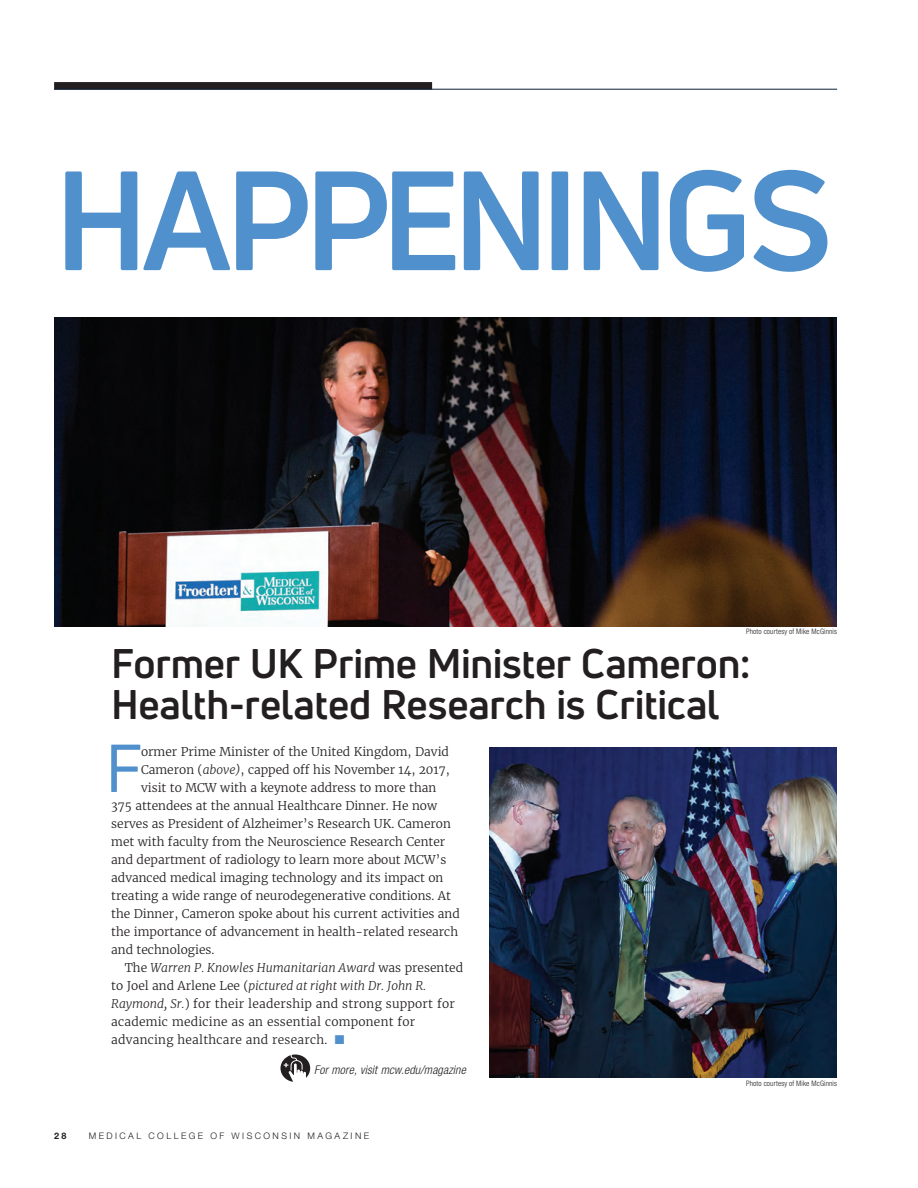
<style>
.page{position:relative;width:918px;height:1188px;background:#fff}
.page>*{position:absolute;margin:0;border:0;box-sizing:border-box;transform-origin:0 0}
.t1{font:700 138px "Uni Neue";letter-spacing:-.06em;color:#5090cc}
.t2{font:66.3px "Uni Neue";color:#5090cc}
.t3{font:700 40.5px/40.5px "Uni Neue";letter-spacing:-.005em;color:#231f20}
.t4{font:300 12px "Merriweather";color:#231f20}
.t5{font:300 12px "Merriweather";letter-spacing:.02em;color:#231f20}
.t6{font:italic 300 12px "Merriweather";color:#231f20}
.t7{font:italic 300 condensed 12px "Helvetica Neue LT Std";letter-spacing:.015em;color:#231f20}
.t8{font:300 9px "Helvetica Neue LT Std";letter-spacing:.275em;color:#231f20}
.t9{font:700 9px "Helvetica Neue LT Std";color:#231f20}
.t10{font:300 condensed 7.5px "Helvetica Neue LT Std";letter-spacing:.015em;color:#231f20}
.s1{font-style:italic}
.s2{font-style:normal}
.s3{color:#5090cc}
</style>
<div class="page">
<img style="left:489px;top:747px;width:348px;height:331px">
<img style="left:54px;top:317px;width:783px;height:309px">
<div style="left:54px;top:82px;width:378px;height:8px;background:#231f20"></div>
<hr style="left:54px;top:89px;width:783px;height:1px;background:#0b213b">
<svg style="left:280px;top:1055px;width:30px;height:27px"></svg>
<h1 class="t1" style="left:54px;top:134px;width:780px">HAPPENINGS</h1>
<p class="t10" style="left:746px;top:627px;width:92px">Photo courtesy of Mike McGinnis</p>
<h3 class="t3" style="left:111px;top:643px;width:641px">Former UK Prime Minister Cameron:<br>Health-related Research is Critical</h3>
<h2 class="t2" style="left:105px;top:727px;width:39px">F</h2>
<p class="t4" style="left:141px;top:742px;width:309px">ormer Prime Minister of the United Kingdom, David</p>
<p class="t4" style="left:141px;top:760px;width:310px">Cameron (<span class="s1">above)</span>, capped off his November 14, 2017,</p>
<p class="t4" style="left:141px;top:778px;width:297px">visit to MCW with a keynote address to more than</p>
<p class="t4" style="left:111px;top:796px;width:327px">375 attendees at the annual Healthcare Dinner. He now</p>
<p class="t4" style="left:111px;top:814px;width:341px">serves as President of Alzheimer’s Research UK. Cameron</p>
<p class="t4" style="left:111px;top:832px;width:336px">met with faculty from the Neuroscience Research Center</p>
<p class="t4" style="left:111px;top:850px;width:337px">and department of radiology to learn more about MCW’s</p>
<p class="t4" style="left:111px;top:868px;width:334px">advanced medical imaging technology and its impact on</p>
<p class="t4" style="left:111px;top:886px;width:341px">treating a wide range of neurodegenerative conditions. At</p>
<p class="t4" style="left:111px;top:904px;width:350px">the Dinner, Cameron spoke about his current activities and</p>
<p class="t4" style="left:111px;top:922px;width:348px">the importance of advancement in health-related research</p>
<p class="t4" style="left:111px;top:940px;width:105px">and technologies.</p>
<p class="t6" style="left:125px;top:958px;width:340px"><span class="s2">The</span> Warren P. Knowles Humanitarian Award <span class="s2">was presented</span></p>
<p class="t6" style="left:111px;top:976px;width:317px"><span class="s2">to Joel and Arlene Lee (</span>pictured at right with Dr. John R.</p>
<p class="t5" style="left:111px;top:994px;width:345px"><span class="s1">Raymond, Sr.</span>) for their leadership and strong support for</p>
<p class="t5" style="left:111px;top:1012px;width:306px">academic medicine as an essential component for</p>
<p class="t5" style="left:111px;top:1030px;width:235px">advancing healthcare and research. <span class="s3">■</span></p>
<p class="t7" style="left:314px;top:1063px;width:153px">For more, visit mcw.edu/magazine</p>
<p class="t9" style="left:54px;top:1130px;width:14px">2 8</p>
<p class="t8" style="left:89px;top:1130px;width:282px">MEDICAL COLLEGE OF WISCONSIN MAGAZINE</p>
<p class="t10" style="left:746px;top:1079px;width:92px">Photo courtesy of Mike McGinnis</p>
</div>
